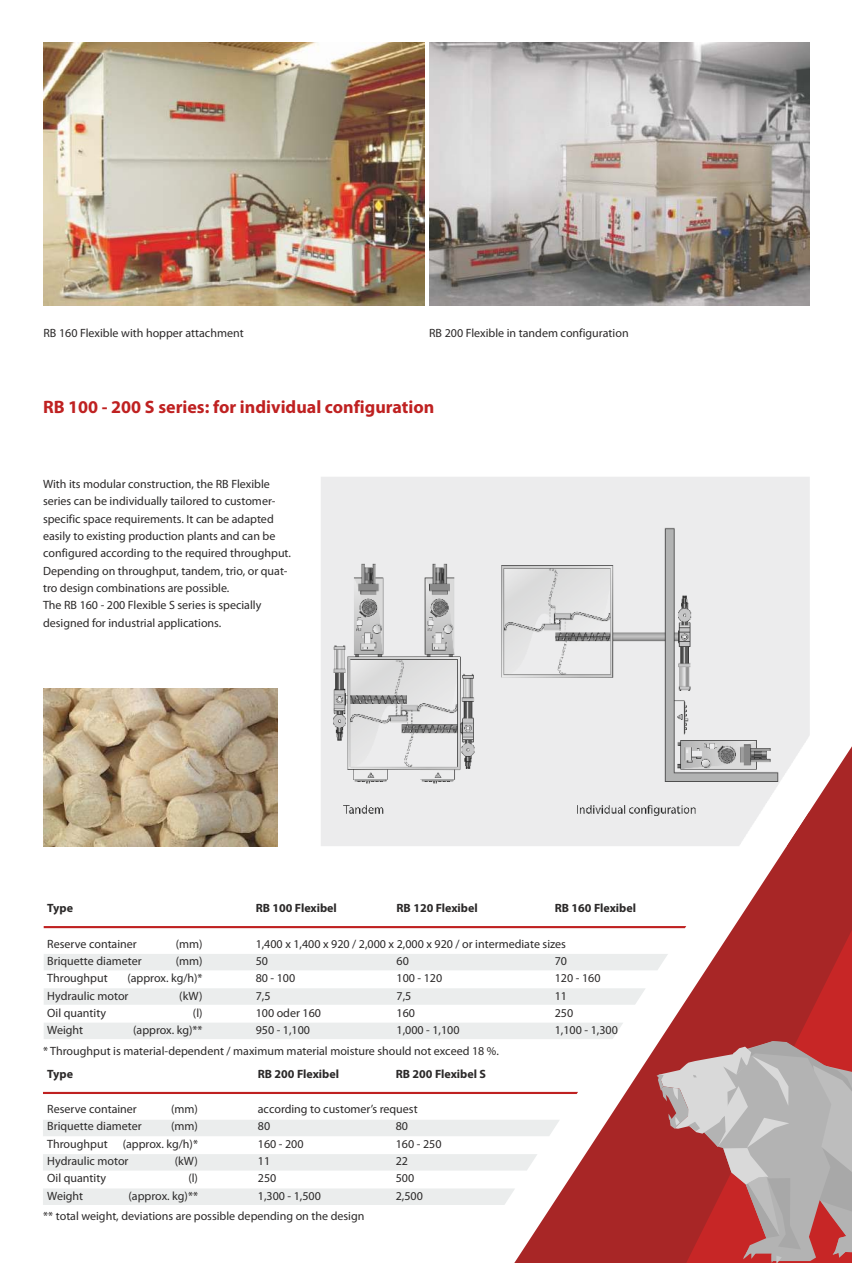
<style>
.page{position:relative;width:852px;height:1263px;background:#fff}
.page>*{position:absolute;margin:0;border:0;box-sizing:border-box;transform-origin:0 0}
.t1{font:700 18px "Myriad Pro";color:#bf2121}
.t2{font:12px/17.2px "Myriad Pro";color:#2b2929}
.t3{font:700 12px "Myriad Pro";color:#2b2929}
</style>
<div class="page">
<div style="left:44px;top:954px;width:470px;height:16px;background:#ebeded"></div>
<div style="left:44px;top:988px;width:470px;height:17px;background:#ebeded"></div>
<div style="left:44px;top:1023px;width:470px;height:16px;background:#ebeded"></div>
<svg style="left:44px;top:926px;width:470px;height:2px"></svg>
<div style="left:43px;top:1120px;width:471px;height:16px;background:#ebeded"></div>
<div style="left:43px;top:1154px;width:471px;height:16px;background:#ebeded"></div>
<div style="left:43px;top:1188px;width:471px;height:17px;background:#ebeded"></div>
<svg style="left:514px;top:748px;width:337px;height:515px"></svg>
<svg style="left:686px;top:930px;width:165px;height:111px;background:#b43939"></svg>
<svg style="left:656px;top:1041px;width:195px;height:222px;background:#b87f7f"></svg>
<svg style="left:43px;top:1092px;width:535px;height:2px"></svg>
<img style="left:321px;top:477px;width:488px;height:369px">
<img style="left:786px;top:811px;width:23px;height:35px">
<img style="left:429px;top:43px;width:380px;height:262px">
<img style="left:43px;top:43px;width:381px;height:262px">
<img style="left:43px;top:689px;width:234px;height:157px">
<p class="t2" style="left:43px;top:326px;width:201px">RB 160 Flexible with hopper attachment</p>
<p class="t2" style="left:429px;top:326px;width:201px">RB 200 Flexible in tandem configuration</p>
<h1 class="t1" style="left:43px;top:400px;width:393px">RB 100 - 200 S series: for individual configuration</h1>
<p class="t2" style="left:43px;top:476px;width:249px">With its modular construction, the RB Flexible series can be individually tailored to customer&shy;specific space requirements. It can be adapted easily to existing production plants and can be configured according to the required throughput.<br>Depending on throughput, tandem, trio, or quat&shy;tro design combinations are possible.<br>The RB 160 - 200 Flexible S series is specially designed for industrial applications.</p>
<p class="t3" style="left:47px;top:903px;width:27px">Type</p>
<p class="t3" style="left:255px;top:903px;width:83px">RB 100 Flexibel</p>
<p class="t3" style="left:396px;top:903px;width:83px">RB 120 Flexibel</p>
<p class="t3" style="left:554px;top:903px;width:83px">RB 160 Flexibel</p>
<p class="t2" style="left:47px;top:936px;width:91px">Reserve container</p>
<p class="t2" style="left:176px;top:936px;width:28px">(mm)</p>
<p class="t2" style="left:255px;top:936px;width:311px">1,400 x 1,400 x 920 / 2,000 x 2,000 x 920 / or intermediate sizes</p>
<p class="t2" style="left:47px;top:953px;width:96px">Briquette diameter</p>
<p class="t2" style="left:176px;top:953px;width:28px">(mm)</p>
<p class="t2" style="left:255px;top:953px;width:14px">50</p>
<p class="t2" style="left:396px;top:953px;width:14px">60</p>
<p class="t2" style="left:554px;top:953px;width:14px">70</p>
<p class="t2" style="left:47px;top:970px;width:62px">Throughput</p>
<p class="t2" style="left:127px;top:970px;width:77px">(approx. kg/h)*</p>
<p class="t2" style="left:255px;top:970px;width:41px">80 - 100</p>
<p class="t2" style="left:396px;top:970px;width:47px">100 - 120</p>
<p class="t2" style="left:554px;top:970px;width:47px">120 - 160</p>
<p class="t2" style="left:47px;top:988px;width:83px">Hydraulic motor</p>
<p class="t2" style="left:179px;top:988px;width:25px">(kW)</p>
<p class="t2" style="left:255px;top:988px;width:16px">7,5</p>
<p class="t2" style="left:396px;top:988px;width:16px">7,5</p>
<p class="t2" style="left:554px;top:988px;width:14px">11</p>
<p class="t2" style="left:47px;top:1005px;width:60px">Oil quantity</p>
<p class="t2" style="left:193px;top:1005px;width:11px">(l)</p>
<p class="t2" style="left:255px;top:1005px;width:67px">100 oder 160</p>
<p class="t2" style="left:396px;top:1005px;width:20px">160</p>
<p class="t2" style="left:554px;top:1005px;width:20px">250</p>
<p class="t2" style="left:47px;top:1022px;width:37px">Weight</p>
<p class="t2" style="left:133px;top:1022px;width:71px">(approx. kg)**</p>
<p class="t2" style="left:255px;top:1022px;width:56px">950 - 1,100</p>
<p class="t2" style="left:396px;top:1022px;width:64px">1,000 - 1,100</p>
<p class="t2" style="left:554px;top:1022px;width:64px">1,100 - 1,300</p>
<p class="t2" style="left:43px;top:1043px;width:457px">* Throughput is material-dependent / maximum material moisture should not exceed 18 %.</p>
<p class="t3" style="left:47px;top:1069px;width:27px">Type</p>
<p class="t3" style="left:258px;top:1069px;width:83px">RB 200 Flexibel</p>
<p class="t3" style="left:395px;top:1069px;width:92px">RB 200 Flexibel S</p>
<p class="t2" style="left:47px;top:1101px;width:91px">Reserve container</p>
<p class="t2" style="left:171px;top:1101px;width:28px">(mm)</p>
<p class="t2" style="left:258px;top:1101px;width:161px">according to customer’s request</p>
<p class="t2" style="left:47px;top:1119px;width:96px">Briquette diameter</p>
<p class="t2" style="left:171px;top:1119px;width:28px">(mm)</p>
<p class="t2" style="left:258px;top:1119px;width:14px">80</p>
<p class="t2" style="left:395px;top:1119px;width:14px">80</p>
<p class="t2" style="left:47px;top:1136px;width:62px">Throughput</p>
<p class="t2" style="left:123px;top:1136px;width:77px">(approx. kg/h)*</p>
<p class="t2" style="left:258px;top:1136px;width:47px">160 - 200</p>
<p class="t2" style="left:395px;top:1136px;width:47px">160 - 250</p>
<p class="t2" style="left:47px;top:1153px;width:83px">Hydraulic motor</p>
<p class="t2" style="left:175px;top:1153px;width:25px">(kW)</p>
<p class="t2" style="left:258px;top:1153px;width:14px">11</p>
<p class="t2" style="left:395px;top:1153px;width:14px">22</p>
<p class="t2" style="left:47px;top:1170px;width:60px">Oil quantity</p>
<p class="t2" style="left:188px;top:1170px;width:11px">(l)</p>
<p class="t2" style="left:258px;top:1170px;width:20px">250</p>
<p class="t2" style="left:395px;top:1170px;width:20px">500</p>
<p class="t2" style="left:47px;top:1188px;width:37px">Weight</p>
<p class="t2" style="left:128px;top:1188px;width:71px">(approx. kg)**</p>
<p class="t2" style="left:258px;top:1188px;width:64px">1,300 - 1,500</p>
<p class="t2" style="left:395px;top:1188px;width:29px">2,500</p>
<p class="t2" style="left:43px;top:1209px;width:322px">** total weight, deviations are possible depending on the design</p>
</div>
